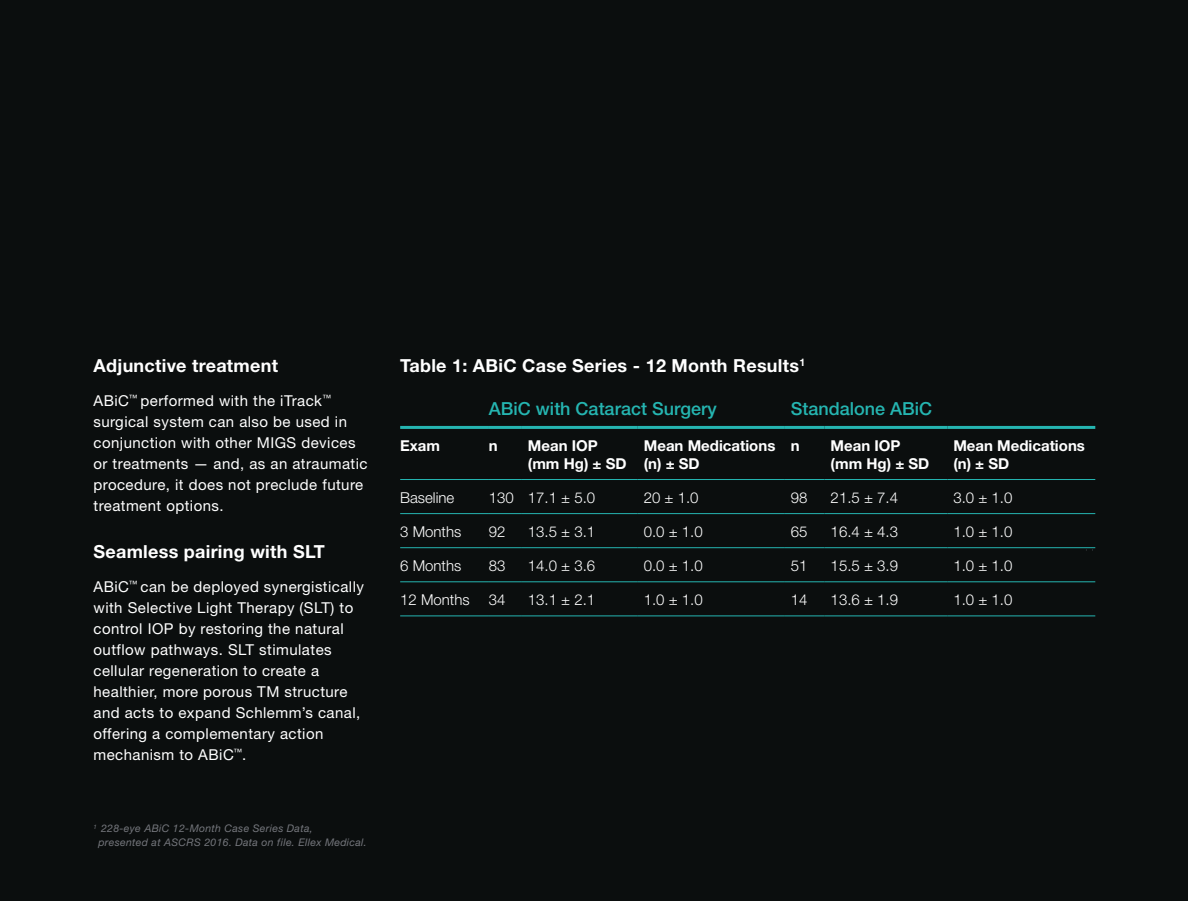
<style>
.page{position:relative;width:1188px;height:901px;background:#0b0e0e}
.page>*{position:absolute;margin:0;border:0;box-sizing:border-box;transform-origin:0 0}
.t1{font:700 18px "Helvetica Neue LT Std";letter-spacing:.015em;color:#fff}
.t2{font:500 18px "Helvetica Neue LT Std";color:#25b5b1}
.t3{font:15px/21px "Helvetica Neue LT Std";letter-spacing:.03em;color:#fff}
.t4{font:300 15px "Helvetica Neue LT Std";color:#fff}
.t5{font:700 15px/18px "Helvetica Neue LT Std";color:#fff}
.t6{font:italic 10.5px/13.5px "Helvetica Neue LT Std";letter-spacing:.03em;color:#75777d}
</style>
<div class="page">
<hr style="left:400px;top:426px;width:89px;height:3px;background:#25b5b1">
<hr style="left:489px;top:426px;width:33px;height:3px;background:#25b5b1">
<hr style="left:522px;top:426px;width:116px;height:3px;background:#25b5b1">
<hr style="left:638px;top:426px;width:147px;height:3px;background:#25b5b1">
<hr style="left:785px;top:426px;width:40px;height:3px;background:#25b5b1">
<hr style="left:825px;top:426px;width:122px;height:3px;background:#25b5b1">
<hr style="left:947px;top:426px;width:148px;height:3px;background:#25b5b1">
<hr style="left:400px;top:479px;width:89px;height:1px;background:#25b5b1">
<hr style="left:489px;top:479px;width:33px;height:1px;background:#25b5b1">
<hr style="left:522px;top:479px;width:116px;height:1px;background:#25b5b1">
<hr style="left:638px;top:479px;width:147px;height:1px;background:#25b5b1">
<hr style="left:785px;top:479px;width:40px;height:1px;background:#25b5b1">
<hr style="left:825px;top:479px;width:122px;height:1px;background:#25b5b1">
<hr style="left:947px;top:479px;width:148px;height:1px;background:#25b5b1">
<hr style="left:400px;top:513px;width:89px;height:1px;background:#25b5b1">
<hr style="left:489px;top:513px;width:33px;height:1px;background:#25b5b1">
<hr style="left:400px;top:547px;width:89px;height:1px;background:#25b5b1">
<hr style="left:489px;top:547px;width:33px;height:1px;background:#25b5b1">
<hr style="left:400px;top:581px;width:89px;height:1px;background:#25b5b1">
<hr style="left:489px;top:581px;width:33px;height:1px;background:#25b5b1">
<hr style="left:400px;top:616px;width:89px;height:1px;background:#25b5b1">
<hr style="left:489px;top:616px;width:33px;height:1px;background:#25b5b1">
<hr style="left:522px;top:513px;width:116px;height:1px;background:#25b5b1">
<hr style="left:638px;top:513px;width:147px;height:1px;background:#25b5b1">
<hr style="left:785px;top:513px;width:40px;height:1px;background:#25b5b1">
<hr style="left:825px;top:513px;width:122px;height:1px;background:#25b5b1">
<hr style="left:947px;top:513px;width:148px;height:1px;background:#25b5b1">
<hr style="left:522px;top:547px;width:116px;height:1px;background:#25b5b1">
<hr style="left:638px;top:547px;width:147px;height:1px;background:#25b5b1">
<hr style="left:785px;top:547px;width:40px;height:1px;background:#25b5b1">
<hr style="left:825px;top:547px;width:122px;height:1px;background:#25b5b1">
<hr style="left:947px;top:547px;width:148px;height:1px;background:#25b5b1">
<hr style="left:522px;top:581px;width:116px;height:1px;background:#25b5b1">
<hr style="left:638px;top:581px;width:147px;height:1px;background:#25b5b1">
<hr style="left:785px;top:581px;width:40px;height:1px;background:#25b5b1">
<hr style="left:825px;top:581px;width:122px;height:1px;background:#25b5b1">
<hr style="left:947px;top:581px;width:148px;height:1px;background:#25b5b1">
<hr style="left:522px;top:616px;width:116px;height:1px;background:#25b5b1">
<hr style="left:638px;top:616px;width:147px;height:1px;background:#25b5b1">
<hr style="left:785px;top:616px;width:40px;height:1px;background:#25b5b1">
<hr style="left:825px;top:616px;width:122px;height:1px;background:#25b5b1">
<hr style="left:947px;top:616px;width:148px;height:1px;background:#25b5b1">
<p class="t1" style="left:94px;top:355px;width:186px">Adjunctive treatment</p>
<p class="t3" style="left:94px;top:390px;width:276px">ABiC<sup>™</sup> performed with the iTrack<sup>™ </sup>surgical system can also be used in conjunction with other MIGS devices or treatments — and, as an atraumatic procedure, it does not preclude future treatment options.</p>
<p class="t1" style="left:94px;top:540px;width:233px">Seamless pairing with SLT</p>
<p class="t3" style="left:94px;top:575px;width:272px">ABiC<sup>™</sup> can be deployed synergistically with Selective Light Therapy (SLT) to control IOP by restoring the natural outflow pathways. SLT stimulates cellular regeneration to create a healthier, more porous TM structure and acts to expand Schlemm’s canal, offering a complementary action mechanism to ABiC<sup>™</sup>.</p>
<p class="t6" style="left:98px;top:822px;width:270px;text-indent:-5px"><sup>1</sup> 228-eye ABiC 12-Month Case Series Data,<br>presented at ASCRS 2016. Data on file. Ellex Medical.</p>
<p class="t1" style="left:400px;top:355px;width:407px">Table 1: ABiC Case Series - 12 Month Results<sup>1</sup></p>
<p class="t2" style="left:489px;top:398px;width:229px">ABiC with Cataract Surgery</p>
<p class="t2" style="left:791px;top:398px;width:143px">Standalone ABiC</p>
<p class="t5" style="left:400px;top:436px;width:41px">Exam</p>
<p class="t5" style="left:489px;top:436px;width:10px">n</p>
<p class="t5" style="left:528px;top:436px;width:100px">Mean IOP (mm Hg) ± SD</p>
<p class="t5" style="left:644px;top:436px;width:133px">Mean Medications (n) ± SD</p>
<p class="t5" style="left:791px;top:436px;width:10px">n</p>
<p class="t5" style="left:831px;top:436px;width:100px">Mean IOP (mm Hg) ± SD</p>
<p class="t5" style="left:953px;top:436px;width:133px">Mean Medications (n) ± SD</p>
<p class="t4" style="left:400px;top:488px;width:56px">Baseline</p>
<p class="t4" style="left:489px;top:488px;width:108px">130 17.1 ± 5.0</p>
<p class="t4" style="left:644px;top:488px;width:56px">20 ± 1.0</p>
<p class="t4" style="left:791px;top:488px;width:18px">98</p>
<p class="t4" style="left:831px;top:488px;width:69px">21.5 ± 7.4</p>
<p class="t4" style="left:953px;top:488px;width:61px">3.0 ± 1.0</p>
<p class="t4" style="left:400px;top:523px;width:63px">3 Months</p>
<p class="t4" style="left:489px;top:523px;width:18px">92</p>
<p class="t4" style="left:528px;top:523px;width:69px">13.5 ± 3.1</p>
<p class="t4" style="left:644px;top:523px;width:61px">0.0 ± 1.0</p>
<p class="t4" style="left:791px;top:523px;width:18px">65</p>
<p class="t4" style="left:831px;top:523px;width:69px">16.4 ± 4.3</p>
<p class="t4" style="left:953px;top:523px;width:61px">1.0 ± 1.0</p>
<p class="t4" style="left:400px;top:557px;width:63px">6 Months</p>
<p class="t4" style="left:489px;top:557px;width:18px">83</p>
<p class="t4" style="left:528px;top:557px;width:69px">14.0 ± 3.6</p>
<p class="t4" style="left:644px;top:557px;width:61px">0.0 ± 1.0</p>
<p class="t4" style="left:791px;top:557px;width:18px">51</p>
<p class="t4" style="left:831px;top:557px;width:69px">15.5 ± 3.9</p>
<p class="t4" style="left:953px;top:557px;width:61px">1.0 ± 1.0</p>
<p class="t4" style="left:400px;top:591px;width:71px">12 Months</p>
<p class="t4" style="left:489px;top:591px;width:18px">34</p>
<p class="t4" style="left:528px;top:591px;width:69px">13.1 ± 2.1</p>
<p class="t4" style="left:644px;top:591px;width:61px">1.0 ± 1.0</p>
<p class="t4" style="left:791px;top:591px;width:18px">14</p>
<p class="t4" style="left:831px;top:591px;width:69px">13.6 ± 1.9</p>
<p class="t4" style="left:953px;top:591px;width:61px">1.0 ± 1.0</p>
</div>
